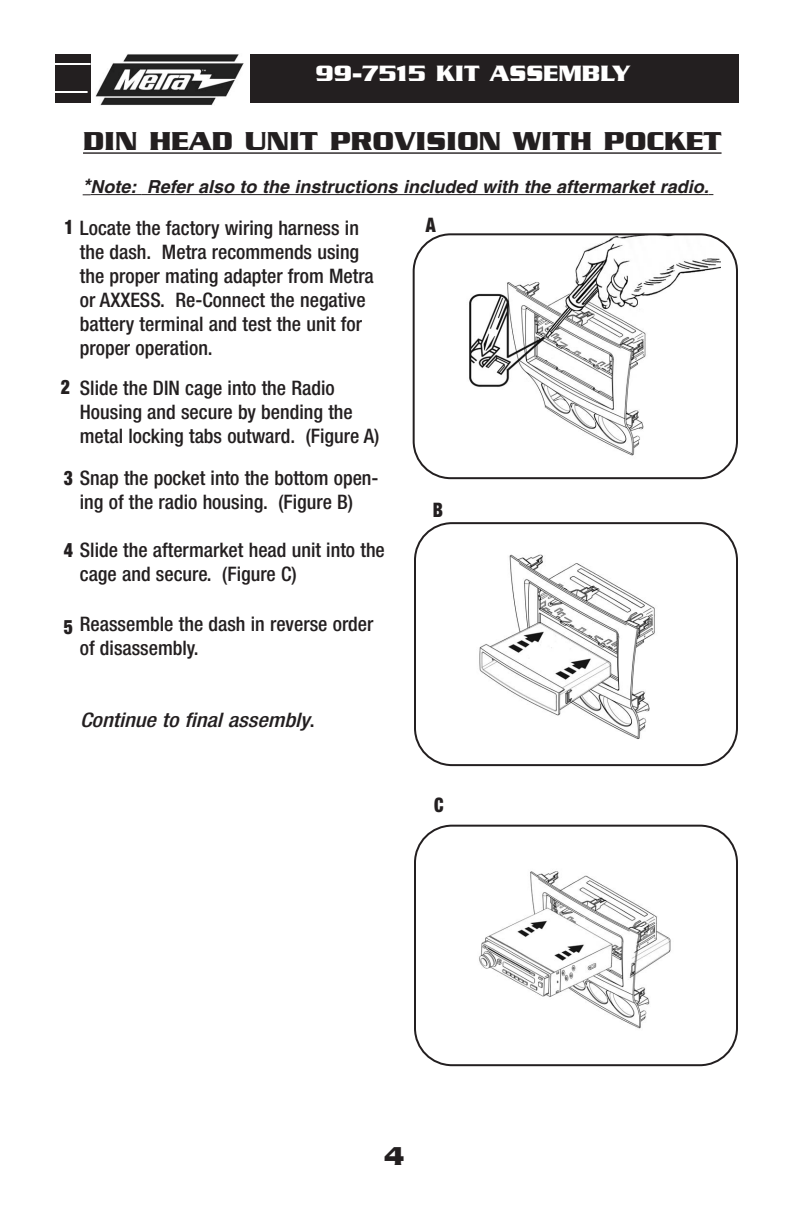
<style>
.page{position:relative;width:792px;height:1224px;background:#fff}
.page>*{position:absolute;margin:0;border:0;box-sizing:border-box;transform-origin:0 0}
.t1{font:700 28px "Serpentine";color:#231f20}
.t2{font:700 28px "Serpentine";color:#231f20;scale:.87 1}
.t3{font:700 24px "Serpentine";color:#fff}
.t4{font:500 condensed 20px/24px "Helvetica Neue";color:#231f20}
.t5{font:italic 500 condensed 20px "Helvetica Neue";color:#231f20;scale:1.12 1}
.t6{font:900 condensed 20px "Helvetica Neue";color:#231f20;scale:.89 1}
.t7{font:italic 700 18px "Helvetica";color:#231f20}
.s1{font-size:20px}
.s2{font-weight:900}
.s3{font-style:normal}
</style>
<div class="page">
<div style="left:55px;top:55px;width:684px;height:48px;background:#231f20"></div>
<div style="left:91px;top:32px;width:158px;height:89px;background:#fff"></div>
<img style="left:96px;top:54px;width:148px;height:52px">
<hr style="left:0;top:91px;width:88px;height:2px;background:#fff">
<hr style="left:0;top:63px;width:91px;height:2px;background:#fff">
<hr style="left:90px;top:194px;width:51px;height:1px;background:#231f20">
<hr style="left:141px;top:194px;width:35px;height:1px;background:#231f20">
<hr style="left:176px;top:194px;width:253px;height:1px;background:#231f20">
<hr style="left:429px;top:194px;width:280px;height:1px;background:#231f20">
<svg style="left:413px;top:233px;width:325px;height:246px"></svg>
<svg style="left:414px;top:522px;width:324px;height:244px"></svg>
<svg style="left:414px;top:825px;width:324px;height:241px"></svg>
<hr style="left:83px;top:152px;width:639px;height:2px;background:#231f20">
<p class="t3" style="left:316px;top:66px;width:316px">99-7515 KIT ASSEMBLY</p>
<h1 class="t1" style="left:83px;top:132px;width:640px">DIN HEAD UNIT PROVISION WITH POCKET</h1>
<p class="t7" style="left:83px;top:179px;width:628px"><span class="s1">*</span>Note: Refer also to the instructions included with the aftermarket radio.</p>
<p class="t4" style="left:80px;top:218px;width:296px;text-indent:-15px"><span class="s2">1</span> Locate the factory wiring harness in the dash. Metra recommends using the proper mating adapter from Metra or AXXESS. Re-Connect the negative battery terminal and test the unit for proper operation.</p>
<p class="t6" style="left:61px;top:379px;width:12px">2</p>
<p class="t4" style="left:80px;top:377px;width:301px">Slide the DIN cage into the Radio<br>Housing and secure by bending the metal locking tabs outward. (Figure A)</p>
<p class="t4" style="left:64px;top:467px;width:316px;text-align:center"><span class="s2">3</span> Snap the pocket into the bottom open&shy;ing of the radio housing. (Figure B)</p>
<p class="t4" style="left:80px;top:540px;width:307px;text-indent:-16px"><span class="s2">4</span> Slide the aftermarket head unit into the cage and secure. (Figure C)</p>
<p class="t4" style="left:80px;top:613px;width:295px">Reassemble the dash in reverse order of disassembly.</p>
<p class="t6" style="left:64px;top:620px;width:12px">5</p>
<p class="t5" style="left:80px;top:713px;width:211px">Continue to final assembly<span class="s3">.</span></p>
<p class="t6" style="left:426px;top:218px;width:13px">A</p>
<p class="t6" style="left:433px;top:502px;width:13px">B</p>
<p class="t6" style="left:434px;top:797px;width:12px">C</p>
<h1 class="t2" style="left:384px;top:1147px;width:24px">4</h1>
</div>
